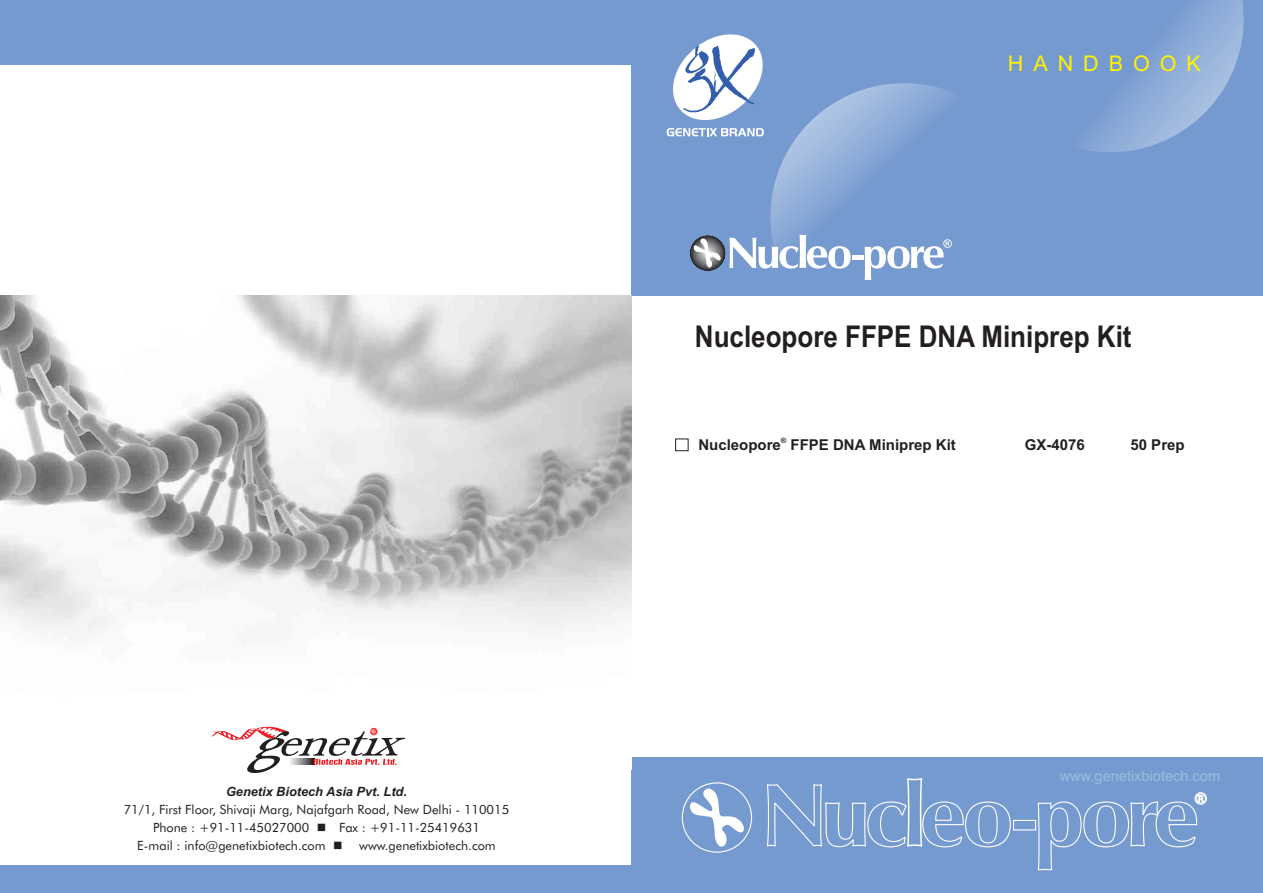
<style>
.page{position:relative;width:1263px;height:893px;background:#fff}
.page>*{position:absolute;margin:0;border:0;box-sizing:border-box;transform-origin:0 0}
.t1{font:700 30px "Arial";color:#231f20;scale:.87 1}
.t2{font:21.6px "Arial";letter-spacing:.46em;color:#fff200}
.t3{font:700 15px "Arial";color:#231f20}
.t4{font:14.55px "Arial";color:#98bfdd}
.t5{font:12.75px "Futura BT";color:#231f20}
.t6{font:italic 700 12.75px "Arial";color:#231f20}
.t7{font:700 7.5px "Arial";color:#231f20}
</style>
<div class="page">
<div style="left:631px;top:0;width:631px;height:296px;background:#759ad0"></div>
<div style="left:631px;top:757px;width:631px;height:136px;background:#759ad0"></div>
<div style="left:1px;top:865px;width:631px;height:28px;background:#759ad0"></div>
<svg style="left:673px;top:34px;width:90px;height:86px"></svg>
<svg style="left:667px;top:128px;width:97px;height:8px"></svg>
<img style="left:0;top:295px;width:631px;height:337px">
<svg style="left:1084px;top:0;width:160px;height:152px"></svg>
<div style="left:0;top:0;width:631px;height:64px;background:#759ad0"></div>
<div style="left:675px;top:439px;width:13px;height:12px;border:1px solid #231f20"></div>
<svg style="left:690px;top:235px;width:89px;height:36px"></svg>
<svg style="left:767px;top:778px;width:244px;height:70px"></svg>
<div style="left:1013px;top:820px;width:23px;height:10px;border:1px solid #fff"></div>
<div style="left:682px;top:782px;width:70px;height:71px;border:1px solid #fff;border-radius:50%"></div>
<svg style="left:689px;top:788px;width:55px;height:59px"></svg>
<svg style="left:210px;top:726px;width:195px;height:47px"></svg>
<svg style="left:1037px;top:792px;width:170px;height:79px"></svg>
<svg style="left:770px;top:83px;width:268px;height:268px"></svg>
<p class="t6" style="left:226px;top:786px;width:182px">Genetix Biotech Asia Pvt. Ltd.</p>
<p class="t5" style="left:124px;top:804px;width:387px">71/1, First Floor, Shivaji Marg, Najafgarh Road, New Delhi - 110015</p>
<p class="t5" style="left:153px;top:822px;width:328px">Phone : +91-11-45027000 ■ Fax : +91-11-25419631</p>
<p class="t5" style="left:137px;top:840px;width:207px">E-mail : info@genetixbiotech.com ■</p>
<p class="t5" style="left:359px;top:840px;width:138px">www.genetixbiotech.com</p>
<h2 class="t2" style="left:1008px;top:56px;width:194px">HANDBOOK</h2>
<h1 class="t1" style="left:695px;top:326px;width:503px">Nucleopore FFPE DNA Miniprep Kit</h1>
<p class="t7" style="left:781px;top:437px;width:7px">®</p>
<p class="t3" style="left:698px;top:439px;width:259px">Nucleopore FFPE DNA Miniprep Kit</p>
<p class="t3" style="left:1025px;top:439px;width:62px">GX-4076</p>
<p class="t3" style="left:1130px;top:439px;width:56px">50 Prep</p>
<p class="t4" style="left:1060px;top:771px;width:162px">www.genetixbiotech.com</p>
</div>
